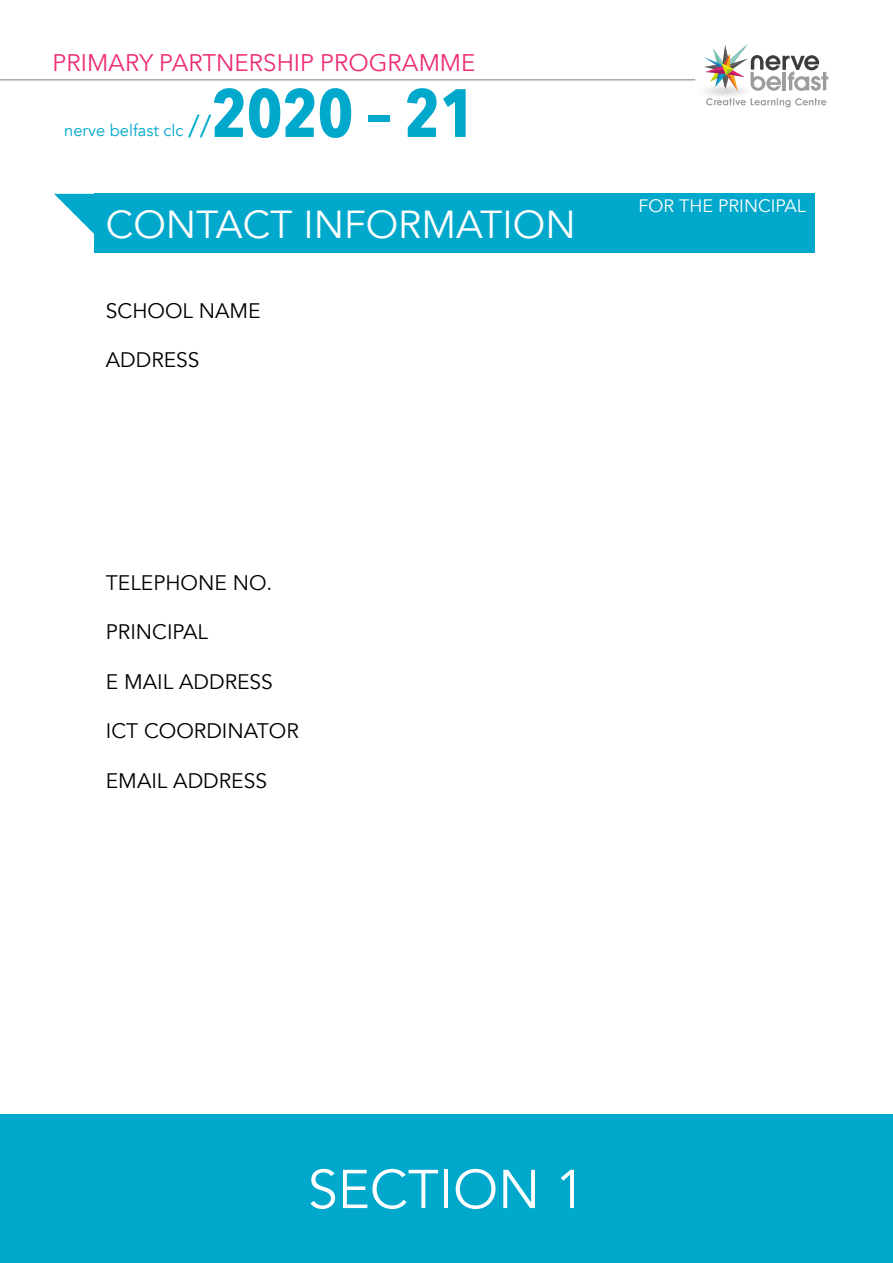
<style>
.page{position:relative;width:893px;height:1263px;background:#fff}
.page>*{position:absolute;margin:0;border:0;box-sizing:border-box;transform-origin:0 0}
.t1{font:54px "Avenir";color:#fff}
.t2{font:39px "Avenir";color:#fff}
.t3{font:24px "Avenir Next";color:#ee2b75}
.t4{font:21px "Avenir";color:#000}
.t5{font:18px "Avenir";color:#fff}
.t6{font:16.5px "Avenir";color:#00a8cb}
.s1{font-family:"Avenir Next";font-size:31.5px}
.s2{font-family:"Avenir Next Condensed";font-weight:700;font-size:67.5px}
</style>
<div class="page">
<hr style="left:0;top:79px;width:695px;height:1px;background:#8b8b8a">
<div style="left:0;top:1114px;width:893px;height:149px;background:#00a8cb"></div>
<div style="left:94px;top:194px;width:720px;height:59px;background:#00a8cb"></div>
<svg style="left:54px;top:194px;width:40px;height:40px"></svg>
<svg style="left:704px;top:44px;width:124px;height:48px"></svg>
<svg style="left:706px;top:98px;width:120px;height:9px"></svg>
<p class="t3" style="left:52px;top:47px;width:424px">PRIMARY PARTNERSHIP PROGRAMME</p>
<p class="t6" style="left:64px;top:120px;width:413px">nerve belfast clc <span class="s1">//</span><span class="s2">2020 – 21</span></p>
<h2 class="t2" style="left:106px;top:199px;width:471px">CONTACT INFORMATION</h2>
<p class="t4" style="left:106px;top:296px;width:156px">SCHOOL NAME</p>
<p class="t4" style="left:106px;top:346px;width:95px">ADDRESS</p>
<p class="t5" style="left:638px;top:194px;width:169px">FOR THE PRINCIPAL</p>
<p class="t4" style="left:106px;top:569px;width:168px">TELEPHONE NO.</p>
<p class="t4" style="left:106px;top:618px;width:104px">PRINCIPAL</p>
<p class="t4" style="left:106px;top:668px;width:169px">E MAIL ADDRESS</p>
<p class="t4" style="left:106px;top:717px;width:194px">ICT COORDINATOR</p>
<p class="t4" style="left:106px;top:767px;width:163px">EMAIL ADDRESS</p>
<h1 class="t1" style="left:308px;top:1154px;width:279px">SECTION 1</h1>
</div>
